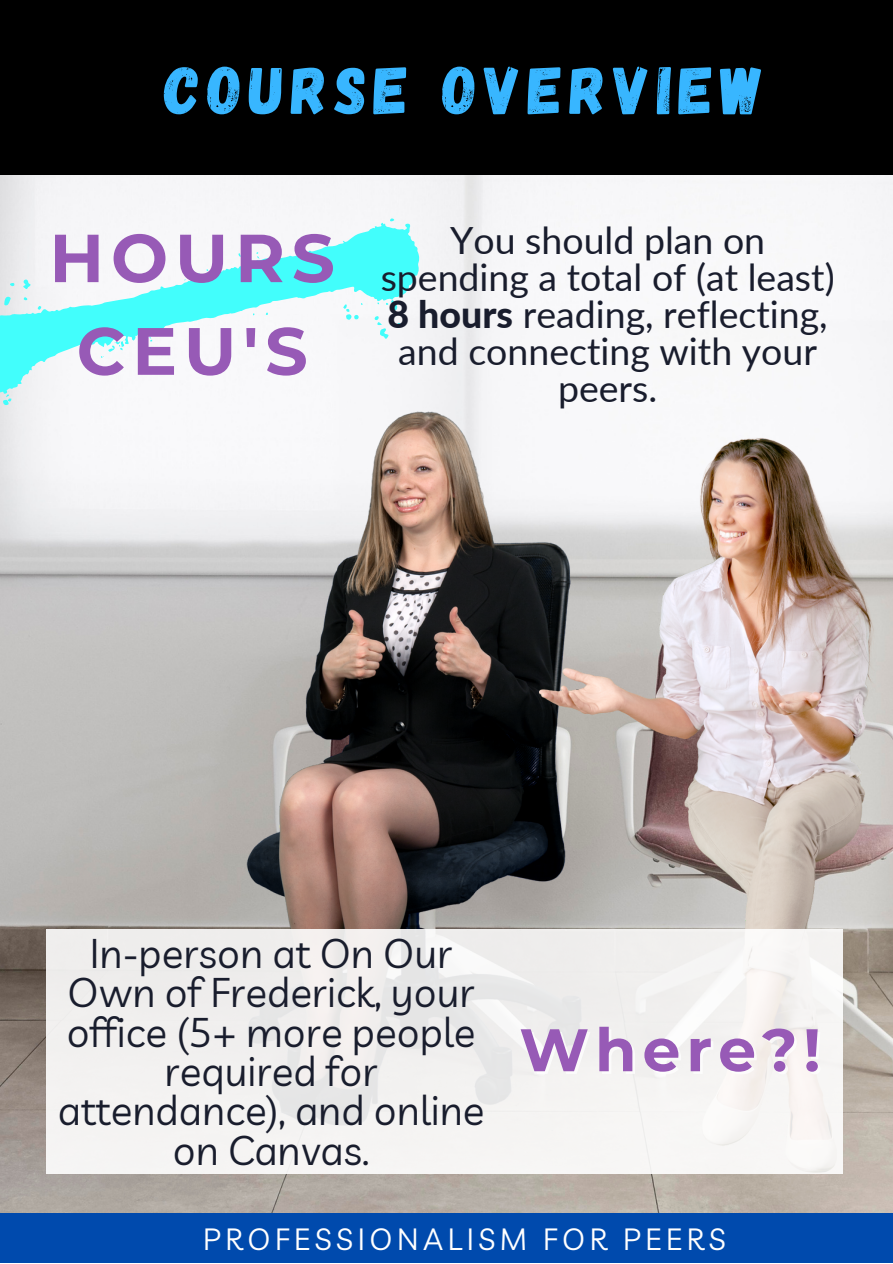
<style>
.page{position:relative;width:893px;height:1264px;background:#fff}
.page>*{position:absolute;margin:0;border:0;box-sizing:border-box;transform-origin:0 0}
.t1{font:700 67.65px "Montserrat";letter-spacing:.1em;color:#975ab6}
.t2{font:67.5px "Gagalin";letter-spacing:.1em;color:#38b6ff}
.t3{font:700 66.75px "Montserrat";color:#975ab6}
.t4{font:700 60px "Montserrat";letter-spacing:.1em;color:#975ab6}
.t5{font:40.5px/39.3px "Livvic";color:#191d2d;text-align:center}
.t6{font:37.5px/37px "Lato";color:#191d2d;text-align:center}
.t7{font:30px "Livvic";letter-spacing:.15em;color:#fff}
.s1{font-weight:800}
</style>
<div class="page">
<img style="left:0;top:175px;width:892px;height:1038px">
<div style="left:0;top:1213px;width:892px;height:49px;background:#004aad"></div>
<div style="left:0;top:0;width:892px;height:175px;background:#000"></div>
<img style="left:242px;top:412px;width:339px;height:516px">
<img style="left:539px;top:435px;width:340px;height:737px">
<div style="left:46px;top:928px;width:796px;height:245px;background:linear-gradient(to right,#efeeed,#f5f3f2)"></div>
<svg style="left:0;top:175px;width:451px;height:402px;fill:#f5f6f8"></svg>
<p class="t2" style="left:164px;top:46px;width:601px">COURSE OVERVIEW</p>
<p class="t1" style="left:49px;top:217px;width:287px">HOURS</p>
<p class="t3" style="left:77px;top:310px;width:232px">CEU'S</p>
<p class="t6" style="left:380px;top:221px;width:455px">You should plan on spending a total of (at least)<br><span class="s1">8 hours</span> reading, reflecting, and connecting with your peers.</p>
<p class="t5" style="left:58px;top:932px;width:428px">In-person at On Our<br>Own of Frederick, your office (5+ more people required for attendance), and online on Canvas.</p>
<p class="t4" style="left:519px;top:1013px;width:303px">Where?!</p>
<p class="t7" style="left:203px;top:1219px;width:524px">PROFESSIONALISM FOR PEERS</p>
</div>
